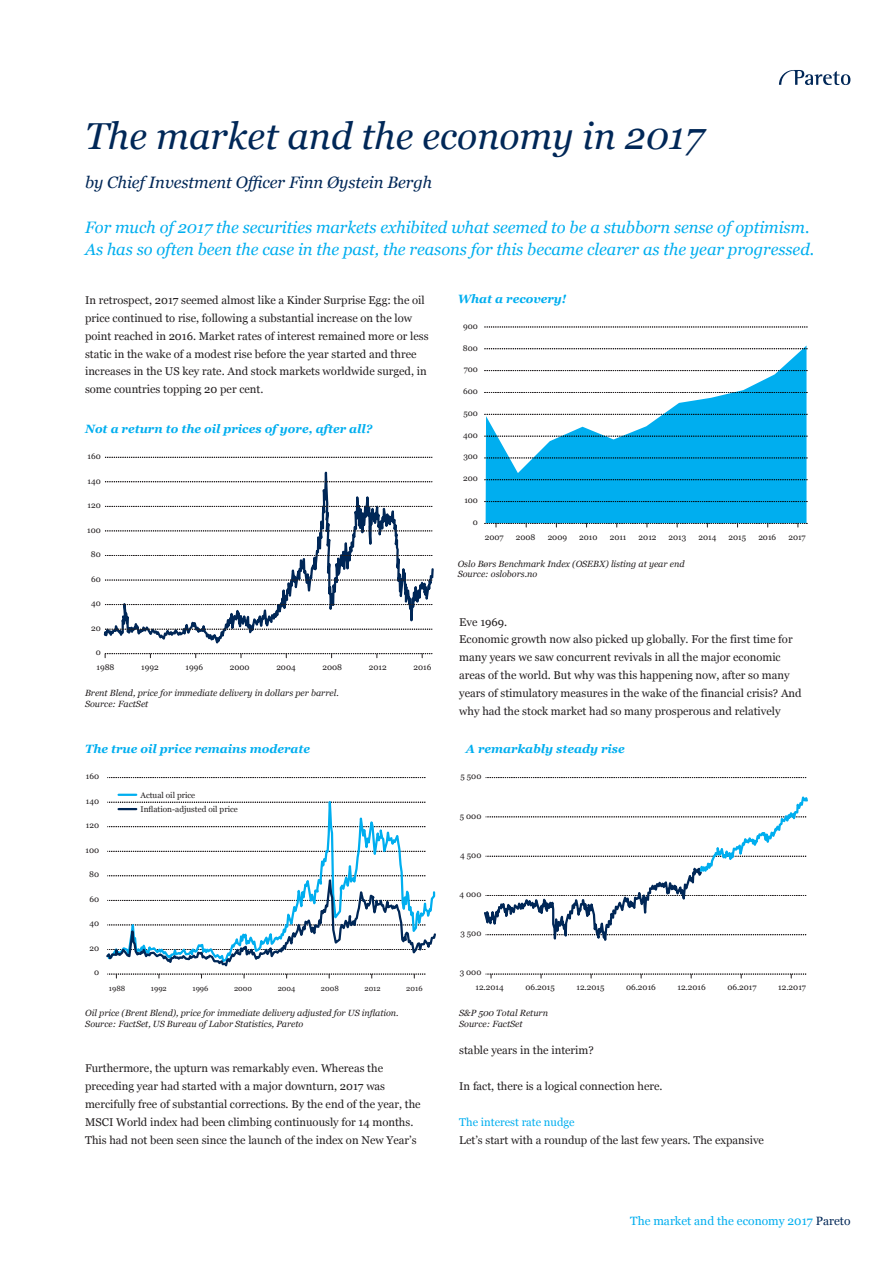
<style>
.page{position:relative;width:893px;height:1263px;background:#fff}
.page>*{position:absolute;margin:0;border:0;box-sizing:border-box;transform-origin:0 0}
.t1{font:italic 37.5px "Georgia";color:#002757}
.t2{font:italic 16.5px "Georgia";letter-spacing:-.005em;color:#00aeef}
.t3{font:italic 16.5px "Georgia";letter-spacing:-.005em;color:#002757}
.t4{font:italic 700 12px "Georgia";color:#00aeef}
.t5{font:12px "Georgia";color:#00aeef}
.t6{font:11.25px/17.9px "Georgia";color:#231f20}
.t7{font:11.25px "Georgia";color:#00aeef}
.t8{font:italic 9px "Georgia";color:#231f20}
.t9{font:8.25px "Georgia";color:#231f20}
.t10{font:7.5px "Georgia";color:#231f20}
.s1{color:#002757}
</style>
<div class="page">
<svg style="left:779px;top:70px;width:71px;height:15px"></svg>
<svg style="left:107px;top:777px;width:319px;height:202px"></svg>
<svg style="left:106px;top:875px;width:330px;height:103px"></svg>
<svg style="left:485px;top:327px;width:323px;height:1px"></svg>
<svg style="left:486px;top:346px;width:320px;height:177px;fill:#00aeef"></svg>
<svg style="left:485px;top:523px;width:323px;height:4px"></svg>
<svg style="left:486px;top:777px;width:321px;height:1px"></svg>
<svg style="left:484px;top:796px;width:324px;height:183px"></svg>
<svg style="left:103px;top:456px;width:331px;height:203px"></svg>
<svg style="left:105px;top:580px;width:327px;height:1px"></svg>
<svg style="left:105px;top:604px;width:327px;height:1px"></svg>
<svg style="left:105px;top:555px;width:327px;height:1px"></svg>
<svg style="left:105px;top:629px;width:327px;height:1px"></svg>
<svg style="left:105px;top:531px;width:327px;height:1px"></svg>
<svg style="left:105px;top:506px;width:327px;height:1px"></svg>
<svg style="left:105px;top:481px;width:327px;height:1px"></svg>
<svg style="left:105px;top:457px;width:327px;height:1px"></svg>
<svg style="left:105px;top:653px;width:327px;height:5px"></svg>
<p class="t1" style="left:85px;top:109px;width:620px">The market and the economy in 2017</p>
<p class="t3" style="left:85px;top:170px;width:349px">by Chief Investment Officer Finn Øystein Bergh</p>
<p class="t2" style="left:85px;top:215px;width:726px">For much of 2017 the securities markets exhibited what seemed to be a stubborn sense of optimism.</p>
<p class="t2" style="left:85px;top:237px;width:731px">As has so often been the case in the past, the reasons for this became clearer as the year progressed.</p>
<p class="t6" style="left:85px;top:291px;width:345px">In retrospect, 2017 seemed almost like a Kinder Surprise Egg: the oil price continued to rise, following a substantial increase on the low point reached in 2016. Market rates of interest remained more or less static in the wake of a modest rise before the year started and three increases in the US key rate. And stock markets worldwide surged, in some countries topping 20 per cent.</p>
<p class="t4" style="left:85px;top:420px;width:289px">Not a return to the oil prices of yore, after all?</p>
<p class="t9" style="left:88px;top:450px;width:15px">160</p>
<p class="t9" style="left:88px;top:475px;width:15px">140</p>
<p class="t9" style="left:88px;top:499px;width:15px">120</p>
<p class="t9" style="left:87px;top:524px;width:15px">100</p>
<p class="t9" style="left:91px;top:548px;width:11px">80</p>
<p class="t9" style="left:91px;top:573px;width:11px">60</p>
<p class="t9" style="left:91px;top:597px;width:11px">40</p>
<p class="t9" style="left:91px;top:622px;width:11px">20</p>
<p class="t9" style="left:96px;top:646px;width:7px">0</p>
<p class="t9" style="left:96px;top:661px;width:20px">1988</p>
<p class="t9" style="left:141px;top:661px;width:19px">1992</p>
<p class="t9" style="left:185px;top:661px;width:19px">1996</p>
<p class="t9" style="left:230px;top:661px;width:21px">2000</p>
<p class="t9" style="left:276px;top:661px;width:21px">2004</p>
<p class="t9" style="left:322px;top:661px;width:21px">2008</p>
<p class="t9" style="left:369px;top:661px;width:19px">2012</p>
<p class="t9" style="left:413px;top:661px;width:19px">2016</p>
<p class="t8" style="left:85px;top:686px;width:255px">Brent Blend, price for immediate delivery in dollars per barrel.</p>
<p class="t8" style="left:85px;top:697px;width:65px">Source: FactSet</p>
<p class="t4" style="left:85px;top:740px;width:226px">The true oil price remains moderate</p>
<p class="t9" style="left:86px;top:770px;width:15px">160</p>
<p class="t9" style="left:86px;top:795px;width:15px">140</p>
<p class="t9" style="left:86px;top:819px;width:15px">120</p>
<p class="t9" style="left:85px;top:844px;width:15px">100</p>
<p class="t9" style="left:89px;top:868px;width:11px">80</p>
<p class="t9" style="left:89px;top:893px;width:11px">60</p>
<p class="t9" style="left:89px;top:917px;width:11px">40</p>
<p class="t9" style="left:89px;top:942px;width:11px">20</p>
<p class="t9" style="left:94px;top:966px;width:7px">0</p>
<p class="t9" style="left:140px;top:789px;width:56px">Actual oil price</p>
<p class="t9" style="left:140px;top:803px;width:99px">Inflation-adjusted oil price</p>
<p class="t10" style="left:109px;top:982px;width:18px">1988</p>
<p class="t10" style="left:151px;top:982px;width:17px">1992</p>
<p class="t10" style="left:192px;top:982px;width:17px">1996</p>
<p class="t10" style="left:234px;top:982px;width:20px">2000</p>
<p class="t10" style="left:278px;top:982px;width:19px">2004</p>
<p class="t10" style="left:321px;top:982px;width:19px">2008</p>
<p class="t10" style="left:364px;top:982px;width:18px">2012</p>
<p class="t10" style="left:406px;top:982px;width:18px">2016</p>
<p class="t8" style="left:85px;top:1007px;width:315px">Oil price (Brent Blend), price for immediate delivery adjusted for US inflation.</p>
<p class="t8" style="left:85px;top:1017px;width:220px">Source: FactSet, US Bureau of Labor Statistics, Pareto</p>
<p class="t6" style="left:85px;top:1059px;width:337px">Furthermore, the upturn was remarkably even. Whereas the preceding year had started with a major downturn, 2017 was mercifully free of substantial corrections. By the end of the year, the MSCI World index had been climbing continuously for 14 months.<br>This had not been seen since the launch of the index on New Year’s</p>
<p class="t4" style="left:458px;top:289px;width:110px">What a recovery!</p>
<p class="t9" style="left:463px;top:320px;width:16px">900</p>
<p class="t9" style="left:463px;top:342px;width:17px">800</p>
<p class="t9" style="left:464px;top:363px;width:16px">700</p>
<p class="t9" style="left:463px;top:385px;width:16px">600</p>
<p class="t9" style="left:464px;top:407px;width:16px">500</p>
<p class="t9" style="left:463px;top:429px;width:16px">400</p>
<p class="t9" style="left:463px;top:451px;width:16px">300</p>
<p class="t9" style="left:463px;top:472px;width:16px">200</p>
<p class="t9" style="left:464px;top:494px;width:15px">100</p>
<p class="t9" style="left:473px;top:516px;width:7px">0</p>
<p class="t9" style="left:485px;top:531px;width:20px">2007</p>
<p class="t9" style="left:516px;top:531px;width:21px">2008</p>
<p class="t9" style="left:548px;top:531px;width:21px">2009</p>
<p class="t9" style="left:579px;top:531px;width:20px">2010</p>
<p class="t9" style="left:610px;top:531px;width:18px">2011</p>
<p class="t9" style="left:639px;top:531px;width:19px">2012</p>
<p class="t9" style="left:669px;top:531px;width:19px">2013</p>
<p class="t9" style="left:699px;top:531px;width:19px">2014</p>
<p class="t9" style="left:729px;top:531px;width:19px">2015</p>
<p class="t9" style="left:758px;top:531px;width:19px">2016</p>
<p class="t9" style="left:788px;top:531px;width:19px">2017</p>
<p class="t8" style="left:458px;top:557px;width:228px">Oslo Børs Benchmark Index (OSEBX) listing at year end</p>
<p class="t8" style="left:458px;top:568px;width:81px">Source: oslobors.no</p>
<p class="t6" style="left:459px;top:612px;width:50px">Eve 1969.</p>
<p class="t6" style="left:459px;top:630px;width:344px">Economic growth now also picked up globally. For the first time for many years we saw concurrent revivals in all the major economic areas of the world. But why was this happening now, after so many years of stimulatory measures in the wake of the financial crisis? And why had the stock market had so many prosperous and relatively</p>
<p class="t4" style="left:466px;top:740px;width:160px">A remarkably steady rise</p>
<p class="t9" style="left:461px;top:770px;width:22px">5 500</p>
<p class="t9" style="left:460px;top:810px;width:23px">5 000</p>
<p class="t9" style="left:460px;top:849px;width:23px">4 500</p>
<p class="t9" style="left:460px;top:888px;width:23px">4 000</p>
<p class="t9" style="left:460px;top:927px;width:23px">3 500</p>
<p class="t9" style="left:460px;top:966px;width:23px">3 000</p>
<p class="t9" style="left:475px;top:981px;width:30px">12.2014</p>
<p class="t9" style="left:525px;top:981px;width:31px">06.2015</p>
<p class="t9" style="left:576px;top:981px;width:29px">12.2015</p>
<p class="t9" style="left:626px;top:981px;width:31px">06.2016</p>
<p class="t9" style="left:677px;top:981px;width:30px">12.2016</p>
<p class="t9" style="left:727px;top:981px;width:31px">06.2017</p>
<p class="t9" style="left:778px;top:981px;width:29px">12.2017</p>
<p class="t8" style="left:459px;top:1007px;width:90px">S&amp;P 500 Total Return</p>
<p class="t8" style="left:459px;top:1017px;width:65px">Source: FactSet</p>
<p class="t6" style="left:459px;top:1041px;width:136px">stable years in the interim?</p>
<p class="t6" style="left:459px;top:1077px;width:205px">In fact, there is a logical connection here.</p>
<p class="t7" style="left:459px;top:1113px;width:117px">The interest rate nudge</p>
<p class="t6" style="left:459px;top:1130px;width:306px">Let’s start with a roundup of the last few years. The expansive</p>
<p class="t5" style="left:630px;top:1212px;width:222px">The market and the economy 2017 <span class="s1">Pareto</span></p>
</div>
